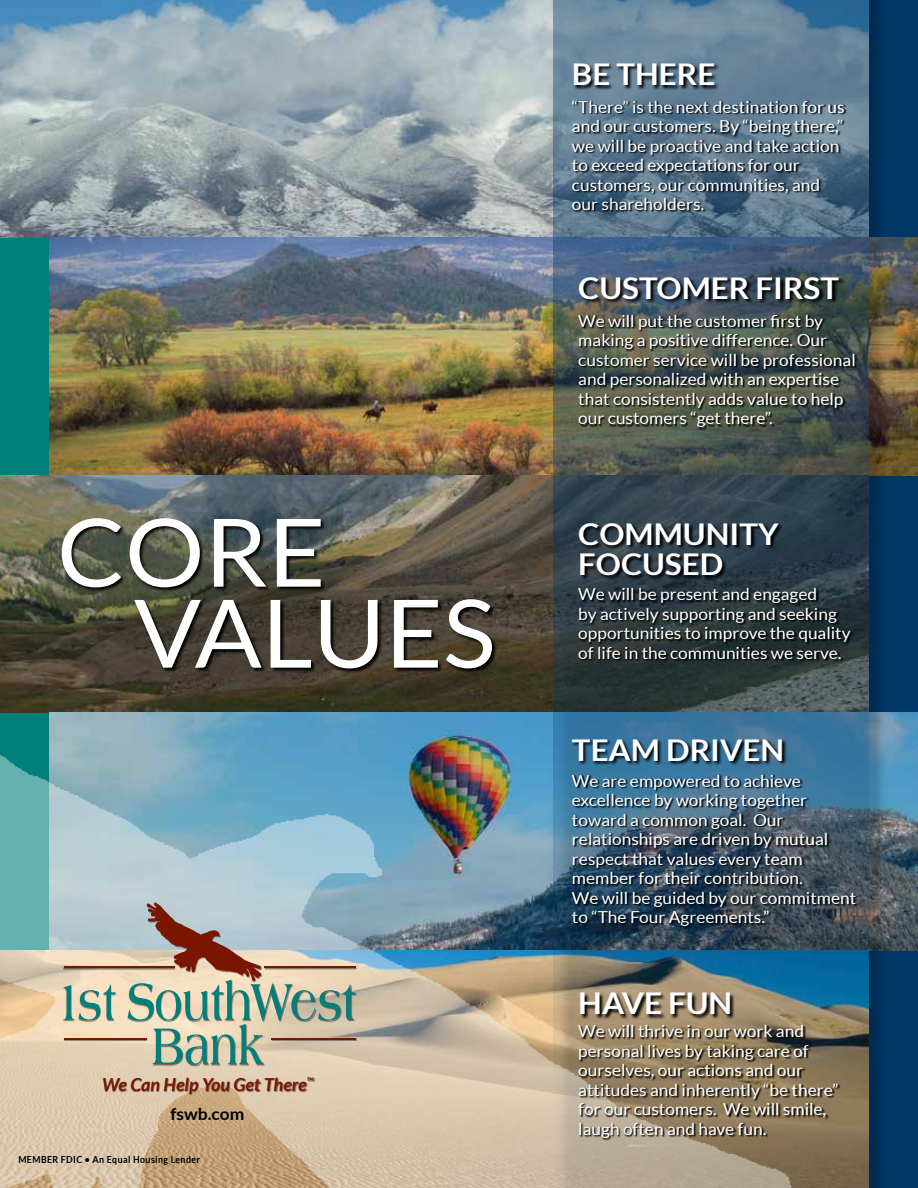
<style>
.page{position:relative;width:918px;height:1188px;background:#fff}
.page>*{position:absolute;margin:0;border:0;box-sizing:border-box;transform-origin:0 0}
.t1{font:94.5px/81px "Lato";color:#fff;scale:1.05 1}
.t2{font:700 30px/30px "Lato";color:#fff;scale:1.05 1}
.t3{font:italic 700 18px "Lato";color:#7a1600}
.t4{font:16.5px/19.5px "Lato";color:#fff;scale:1.05 1}
.t5{font:700 16.5px "Lato";color:#000;scale:1.05 1}
.t6{font:700 9.75px "Lato";letter-spacing:.05em;color:#000;scale:.9 1}
</style>
<div class="page">
<div style="left:822px;top:0;width:96px;height:1188px;background:#003767"></div>
<div style="left:0;top:0;width:433px;height:1188px;background:#007f7b"></div>
<img style="left:0;top:0;width:554px;height:238px">
<img style="left:49px;top:238px;width:869px;height:237px">
<img style="left:0;top:475px;width:554px;height:175px">
<img style="left:888px;top:713px;width:30px;height:237px">
<div style="left:556px;top:0;width:332px;height:1188px;background:#000;opacity:.5"></div>
<svg style="left:554px;top:0;width:315px;height:1188px;background:#4d6270"></svg>
<svg style="left:61px;top:518px;width:437px;height:132px;background:#413f34"></svg>
<img style="left:0;top:650px;width:845px;height:538px">
<svg style="left:574px;top:63px;width:146px;height:27px;background:#455866"></svg>
<svg style="left:579px;top:523px;width:205px;height:58px;background:#25313a"></svg>
<svg style="left:579px;top:277px;width:265px;height:28px;background:#303b44"></svg>
<svg style="left:572px;top:739px;width:215px;height:27px;background:#264f6b"></svg>
<svg style="left:580px;top:993px;width:155px;height:27px;background:#766650"></svg>
<div style="left:63px;top:902px;width:294px;height:193px;background:#000;opacity:.5"></div>
<svg style="left:63px;top:984px;width:53px;height:37px"></svg>
<hr style="left:64px;top:966px;width:111px;height:2px;background:#7a1600">
<svg style="left:128px;top:903px;width:227px;height:162px;background:#b4b4a6"></svg>
<hr style="left:64px;top:1038px;width:83px;height:2px;background:#7a1600">
<hr style="left:271px;top:1038px;width:85px;height:2px;background:#7a1600">
<svg style="left:573px;top:100px;width:274px;height:113px;background:#4d6477"></svg>
<svg style="left:579px;top:588px;width:274px;height:74px;background:#222c2f"></svg>
<svg style="left:579px;top:315px;width:278px;height:115px;background:#434b41"></svg>
<svg style="left:573px;top:775px;width:286px;height:154px;background:#344d60"></svg>
<svg style="left:579px;top:1025px;width:261px;height:116px;background:#7c6c52"></svg>
<h1 class="t1" style="left:134px;top:511px;width:346px;text-indent:-77px">CORE<br>VALUES</h1>
<p class="t3" style="left:102px;top:1074px;width:213px">We Can Help You Get There<sup>™</sup></p>
<p class="t5" style="left:171px;top:1104px;width:72px">fswb.com</p>
<p class="t6" style="left:18px;top:1154px;width:204px">MEMBER FDIC • An Equal Housing Lender</p>
<h2 class="t2" style="left:572px;top:59px;width:138px">BE THERE</h2>
<p class="t4" style="left:572px;top:97px;width:261px">“There” is the next destination for us and our customers. By “being there,” we will be proactive and take action to exceed expectations for our customers, our communities, and our shareholders.</p>
<h2 class="t2" style="left:578px;top:272px;width:250px">CUSTOMER FIRST</h2>
<p class="t4" style="left:578px;top:311px;width:266px">We will put the customer first by making a positive difference. Our customer service will be professional and personalized with an expertise that consistently adds value to help our customers “get there”.</p>
<h2 class="t2" style="left:578px;top:519px;width:192px">COMMUNITY<br>FOCUSED</h2>
<p class="t4" style="left:578px;top:585px;width:261px">We will be present and engaged<br>by actively supporting and seeking opportunities to improve the quality of life in the communities we serve.</p>
<h2 class="t2" style="left:572px;top:734px;width:204px">TEAM DRIVEN</h2>
<p class="t4" style="left:572px;top:771px;width:272px">We are empowered to achieve excellence by working together toward a common goal. Our relationships are driven by mutual respect that values every team member for their contribution.<br>We will be guided by our commitment to “The Four Agreements.”</p>
<h2 class="t2" style="left:578px;top:988px;width:148px">HAVE FUN</h2>
<p class="t4" style="left:578px;top:1021px;width:249px">We will thrive in our work and personal lives by taking care of ourselves, our actions and our attitudes and inherently “be there” for our customers. We will smile, laugh often and have fun.</p>
</div>
